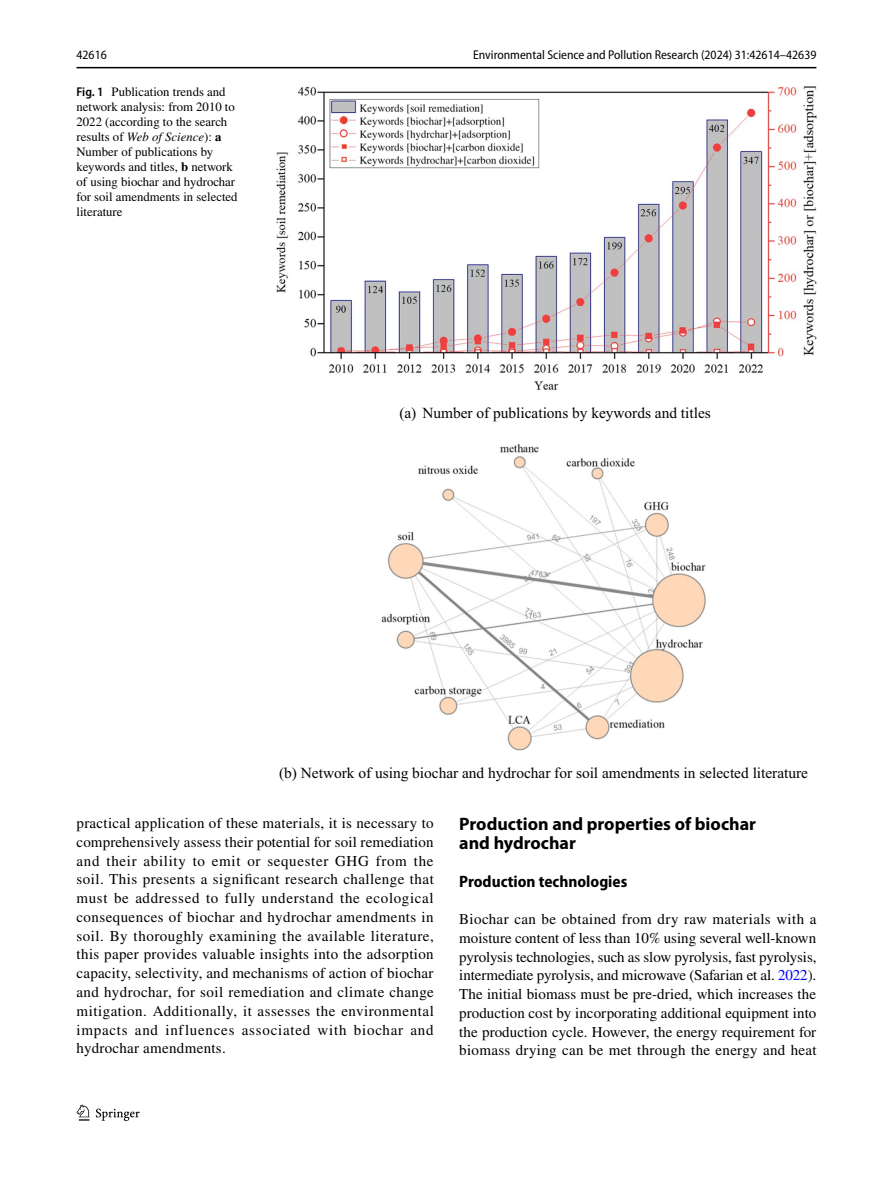
<style>
.page{position:relative;width:893px;height:1187px;background:#fff}
.page>*{position:absolute;margin:0;border:0;box-sizing:border-box;transform-origin:0 0}
.t1{font:700 18px/18.8px "Myriad Pro";color:#000}
.t2{font:700 semi-condensed 16.5px "Myriad Pro";color:#000}
.t3{font:15.3px "Times New Roman";color:#000}
.t4{font:15px/18.8px "STIX";letter-spacing:.02em;color:#000;text-align:justify}
.t5{font:12.75px/15px "STIX";color:#000}
.t6{font:semi-condensed 12.75px "Myriad Pro";color:#000}
.s1{font-family:"Myriad Pro";font-weight:600;font-stretch:semi-condensed}
.s2{font-style:italic}
.s3{font-weight:700}
.s4{color:#00f}
</style>
<div class="page">
<hr style="left:77px;top:67px;width:739px;height:1px;background:#000">
<svg style="left:77px;top:1104px;width:12px;height:16px"></svg>
<svg style="left:96px;top:1108px;width:44px;height:12px"></svg>
<img style="left:276px;top:87px;width:540px;height:663px">
<p class="t6" style="left:77px;top:48px;width:32px">42616</p>
<p class="t6" style="left:473px;top:48px;width:345px">Environmental Science and Pollution Research (2024) 31:42614–42639</p>
<p class="t5" style="left:77px;top:85px;width:163px"><span class="s1">Fig. 1</span> Publication trends and network analysis: from 2010 to<br>2022 (according to the search results of <span class="s2">Web of Science</span>): <span class="s3">a<br></span>Number of publications by keywords and titles, <span class="s3">b</span> network of using biochar and hydrochar for soil amendments in selected literature</p>
<p class="t3" style="left:399px;top:402px;width:313px">(a) Number of publications by keywords and titles</p>
<p class="t3" style="left:279px;top:763px;width:530px">(b) Network of using biochar and hydrochar for soil amendments in selected literature</p>
<p class="t4" style="left:77px;top:814px;width:359px">practical application of these materials, it is necessary to comprehensively assess their potential for soil remediation and their ability to emit or sequester GHG from the soil. This presents a significant research challenge that must be addressed to fully understand the ecological consequences of biochar and hydrochar amendments in soil. By thoroughly examining the available literature, this paper provides valuable insights into the adsorption capacity, selectivity, and mechanisms of action of biochar and hydrochar, for soil remediation and climate change mitigation. Additionally, it assesses the environmental impacts and influences associated with biochar and hydrochar amendments.</p>
<p class="t1" style="left:459px;top:814px;width:298px">Production and properties of biochar and hydrochar</p>
<p class="t2" style="left:459px;top:871px;width:170px">Production technologies</p>
<p class="t4" style="left:459px;top:910px;width:359px">Biochar can be obtained from dry raw materials with a moisture content of less than 10% using several well-known pyrolysis technologies, such as slow pyrolysis, fast pyrolysis, intermediate pyrolysis, and microwave (Safarian et al. <span class="s4">2022</span>).<br>The initial biomass must be pre-dried, which increases the production cost by incorporating additional equipment into the production cycle. However, the energy requirement for biomass drying can be met through the energy and heat</p>
</div>
